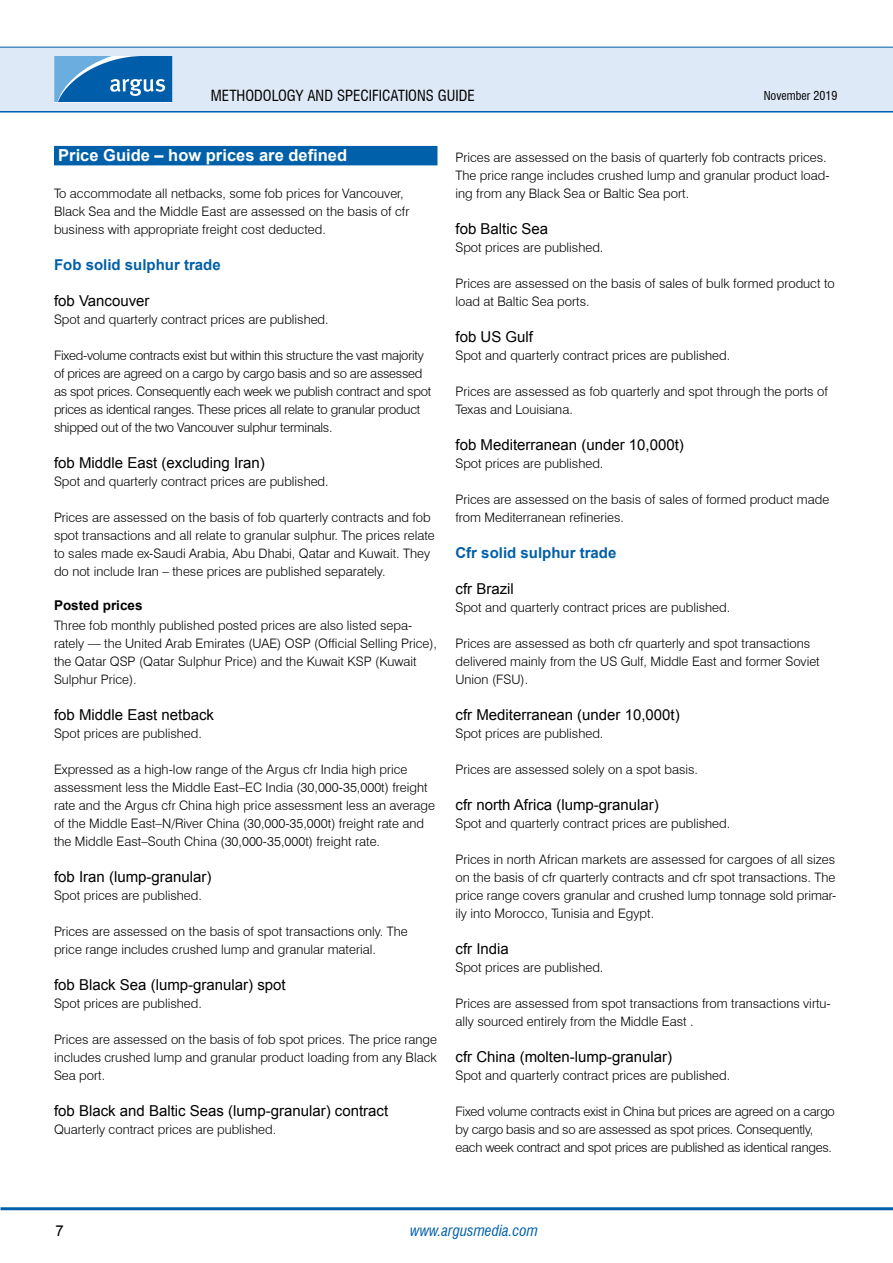
<style>
.page{position:relative;width:893px;height:1263px;background:#fff}
.page>*{position:absolute;margin:0;border:0;box-sizing:border-box;transform-origin:0 0}
.t1{font:700 16.5px "Arial";color:#fff}
.t2{font:15px "Arial";color:#000}
.t3{font:700 15px "Arial";color:#0060a9}
.t4{font:condensed 15px "Swiss 721 BT";color:#000}
.t5{font:italic condensed 15px "Swiss 721 BT";color:#0060a9}
.t6{font:700 13.5px "Arial";color:#000}
.t7{font:300 13.05px/18px "Swiss 721 BT";color:#000}
.t8{font:300 13.05px/18px "Swiss 721 BT";letter-spacing:-.02em;color:#000}
.t9{font:condensed 12px "Swiss 721 BT";color:#000}
</style>
<div class="page">
<hr style="left:0;top:110px;width:893px;height:3px;background:#0060a9">
<div style="left:0;top:47px;width:893px;height:64px;background:#dee9f7"></div>
<hr style="left:0;top:47px;width:893px;height:1px;background:#0060a9">
<svg style="left:54px;top:56px;width:118px;height:46px;background:#307dbd"></svg>
<hr style="left:1px;top:1207px;width:892px;height:3px;background:#0060a9">
<div style="left:54px;top:146px;width:383px;height:19px;background:#0060a9"></div>
<p class="t4" style="left:211px;top:86px;width:265px">METHODOLOGY AND SPECIFICATIONS GUIDE</p>
<p class="t9" style="left:764px;top:88px;width:75px">NOVEMBER 2019</p>
<p class="t1" style="left:58px;top:145px;width:290px">Price Guide – how prices are defined</p>
<p class="t7" style="left:54px;top:184px;width:357px">To accommodate all netbacks, some fob prices for Vancouver,<br>Black Sea and the Middle East are assessed on the basis of cfr business with appropriate freight cost deducted.</p>
<p class="t3" style="left:54px;top:255px;width:168px">Fob solid sulphur trade</p>
<p class="t2" style="left:54px;top:291px;width:97px">fob Vancouver</p>
<p class="t7" style="left:54px;top:310px;width:276px">Spot and quarterly contract prices are published.</p>
<p class="t8" style="left:54px;top:346px;width:379px">Fixed-volume contracts exist but within this structure the vast majority of prices are agreed on a cargo by cargo basis and so are assessed as spot prices. Consequently each week we publish contract and spot prices as identical ranges. These prices all relate to granular product shipped out of the two Vancouver sulphur terminals.</p>
<p class="t2" style="left:54px;top:453px;width:212px">fob Middle East (excluding Iran)</p>
<p class="t7" style="left:54px;top:472px;width:276px">Spot and quarterly contract prices are published.</p>
<p class="t7" style="left:54px;top:508px;width:382px">Prices are assessed on the basis of fob quarterly contracts and fob spot transactions and all relate to granular sulphur. The prices relate to sales made ex-Saudi Arabia, Abu Dhabi, Qatar and Kuwait. They do not include Iran – these prices are published separately.</p>
<p class="t6" style="left:54px;top:597px;width:90px">Posted prices</p>
<p class="t7" style="left:54px;top:616px;width:385px">Three fob monthly published posted prices are also listed sepa&shy;rately — the United Arab Emirates (UAE) OSP (Official Selling Price), the Qatar QSP (Qatar Sulphur Price) and the Kuwait KSP (Kuwait Sulphur Price).</p>
<p class="t2" style="left:54px;top:705px;width:162px">fob Middle East netback</p>
<p class="t7" style="left:54px;top:724px;width:149px">Spot prices are published.</p>
<p class="t7" style="left:54px;top:760px;width:382px">Expressed as a high-low range of the Argus cfr India high price assessment less the Middle East–EC India (30,000-35,000t) freight rate and the Argus cfr China high price assessment less an average of the Middle East–N/River China (30,000-35,000t) freight rate and the Middle East–South China (30,000-35,000t) freight rate.</p>
<p class="t2" style="left:54px;top:867px;width:159px">fob Iran (lump-granular)</p>
<p class="t7" style="left:54px;top:886px;width:149px">Spot prices are published.</p>
<p class="t7" style="left:54px;top:922px;width:355px">Prices are assessed on the basis of spot transactions only. The price range includes crushed lump and granular material.</p>
<p class="t2" style="left:54px;top:975px;width:233px">fob Black Sea (lump-granular) spot</p>
<p class="t7" style="left:54px;top:994px;width:149px">Spot prices are published.</p>
<p class="t7" style="left:54px;top:1030px;width:385px;text-align:justify">Prices are assessed on the basis of fob spot prices. The price range includes crushed lump and granular product loading from any Black Sea port.</p>
<p class="t2" style="left:54px;top:1101px;width:336px">fob Black and Baltic Seas (lump-granular) contract</p>
<p class="t7" style="left:54px;top:1120px;width:224px">Quarterly contract prices are published.</p>
<p class="t7" style="left:455px;top:148px;width:376px">Prices are assessed on the basis of quarterly fob contracts prices.<br>The price range includes crushed lump and granular product load&shy;ing from any Black Sea or Baltic Sea port.</p>
<p class="t2" style="left:455px;top:219px;width:94px">fob Baltic Sea</p>
<p class="t7" style="left:455px;top:238px;width:149px">Spot prices are published.</p>
<p class="t7" style="left:455px;top:274px;width:381px">Prices are assessed on the basis of sales of bulk formed product to load at Baltic Sea ports.</p>
<p class="t2" style="left:455px;top:327px;width:79px">fob US Gulf</p>
<p class="t7" style="left:455px;top:346px;width:276px">Spot and quarterly contract prices are published.</p>
<p class="t7" style="left:455px;top:382px;width:374px">Prices are assessed as fob quarterly and spot through the ports of<br>Texas and Louisiana.</p>
<p class="t2" style="left:455px;top:435px;width:230px">fob Mediterranean (under 10,000t)</p>
<p class="t7" style="left:455px;top:454px;width:149px">Spot prices are published.</p>
<p class="t7" style="left:455px;top:490px;width:375px">Prices are assessed on the basis of sales of formed product made from Mediterranean refineries.</p>
<p class="t3" style="left:455px;top:543px;width:162px">Cfr solid sulphur trade</p>
<p class="t2" style="left:455px;top:579px;width:60px">cfr Brazil</p>
<p class="t7" style="left:455px;top:598px;width:276px">Spot and quarterly contract prices are published.</p>
<p class="t7" style="left:455px;top:634px;width:366px">Prices are assessed as both cfr quarterly and spot transactions delivered mainly from the US Gulf, Middle East and former Soviet<br>Union (FSU).</p>
<p class="t2" style="left:455px;top:705px;width:226px">cfr Mediterranean (under 10,000t)</p>
<p class="t7" style="left:455px;top:724px;width:149px">Spot prices are published.</p>
<p class="t7" style="left:455px;top:760px;width:244px">Prices are assessed solely on a spot basis.</p>
<p class="t2" style="left:455px;top:795px;width:205px">cfr north Africa (lump-granular)</p>
<p class="t7" style="left:455px;top:814px;width:276px">Spot and quarterly contract prices are published.</p>
<p class="t7" style="left:455px;top:850px;width:383px;text-align:justify">Prices in north African markets are assessed for cargoes of all sizes on the basis of cfr quarterly contracts and cfr spot transactions. The price range covers granular and crushed lump tonnage sold primar&shy;ily into Morocco, Tunisia and Egypt.</p>
<p class="t2" style="left:455px;top:939px;width:55px">cfr India</p>
<p class="t7" style="left:455px;top:958px;width:149px">Spot prices are published.</p>
<p class="t7" style="left:455px;top:994px;width:377px">Prices are assessed from spot transactions from transactions virtu&shy;ally sourced entirely from the Middle East .</p>
<p class="t2" style="left:455px;top:1047px;width:218px">cfr China (molten-lump-granular)</p>
<p class="t7" style="left:455px;top:1066px;width:276px">Spot and quarterly contract prices are published.</p>
<p class="t8" style="left:455px;top:1102px;width:381px">Fixed volume contracts exist in China but prices are agreed on a cargo by cargo basis and so are assessed as spot prices. Consequently, each week contract and spot prices are published as identical ranges.</p>
<p class="t2" style="left:55px;top:1220px;width:10px">7</p>
<p class="t5" style="left:410px;top:1221px;width:129px">www.argusmedia.com</p>
</div>
